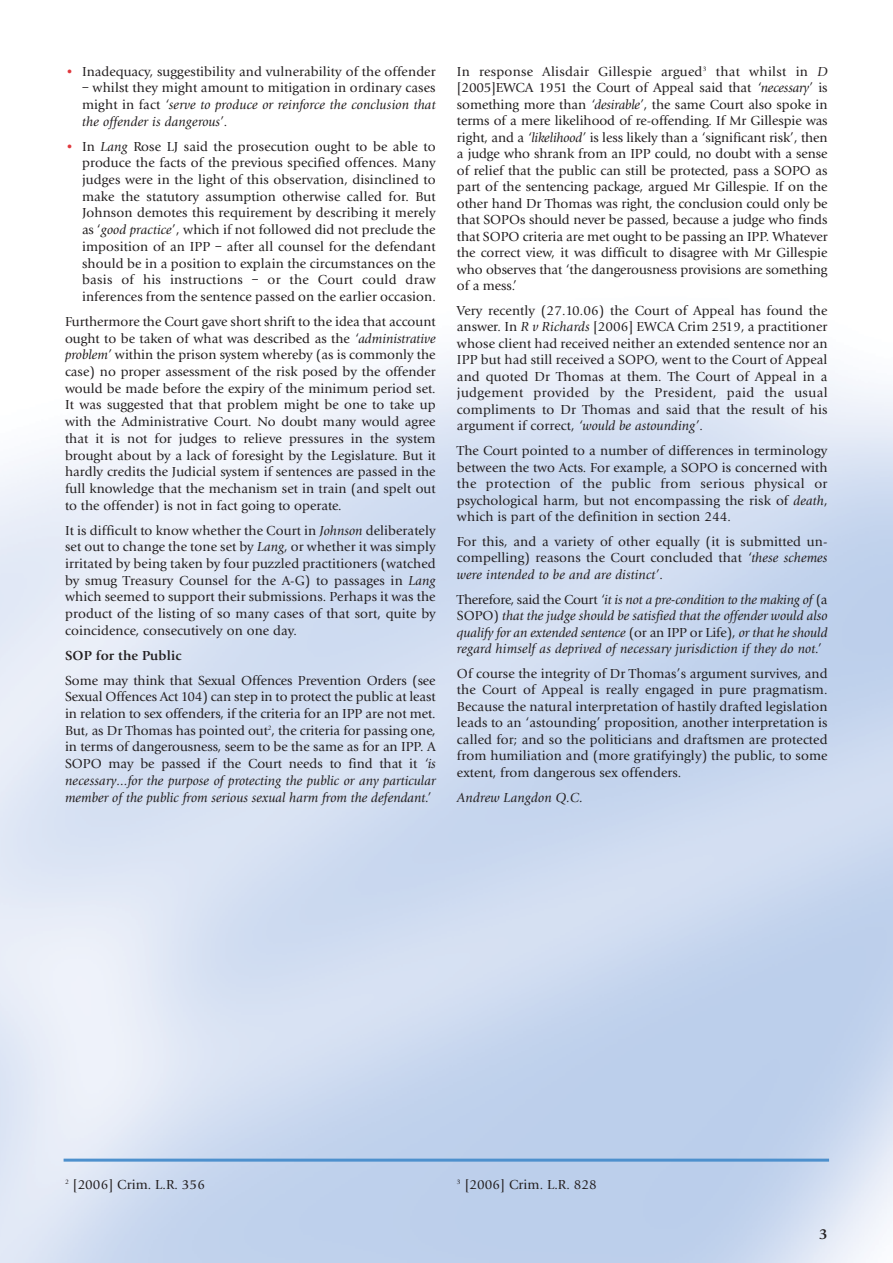
<style>
.page{position:relative;width:893px;height:1263px;background:#fff}
.page>*{position:absolute;margin:0;border:0;box-sizing:border-box;transform-origin:0 0}
.t1{font:700 15px "Giovanni";color:#231f20}
.t2{font:13.5px/16.6px "Giovanni";letter-spacing:.005em;color:#231f20;text-align:justify}
.t3{font:italic 13.5px/16.5px "Giovanni";letter-spacing:.01em;color:#231f20;text-align:justify}
.t4{font:700 13.5px "Giovanni";letter-spacing:.01em;color:#231f20}
.s1{font-weight:700;color:#e0393e}
.s2{font-style:normal}
.s3{font-style:italic}
</style>
<div class="page">
<hr style="left:64px;top:1159px;width:765px;height:3px;background:#4d90cd">
<p class="t2" style="left:65px;top:64px;width:372px"><span class="s1">•</span> Inadequacy, suggestibility and vulnerability of the offender</p>
<p class="t3" style="left:82px;top:81px;width:355px"><span class="s2">– whilst they might amount to mitigation in ordinary cases might in fact</span> ‘serve to produce or reinforce the conclusion that the offender is dangerous’<span class="s2">.</span></p>
<p class="t2" style="left:82px;top:139px;width:355px;text-indent:-17px"><span class="s1">•</span> In <span class="s3">Lang</span> Rose LJ said the prosecution ought to be able to produce the facts of the previous specified offences. Many judges were in the light of this observation, disinclined to make the statutory assumption otherwise called for. But Johnson demotes this requirement by describing it merely as ‘<span class="s3">good practice</span>’, which if not followed did not preclude the imposition of an IPP – after all counsel for the defendant should be in a position to explain the circumstances on the basis of his instructions – or the Court could draw inferences from the sentence passed on the earlier occasion.</p>
<p class="t2" style="left:65px;top:314px;width:372px">Furthermore the Court gave short shrift to the idea that account ought to be taken of what was described as the <span class="s3">‘administrative problem’</span> within the prison system whereby (as is commonly the case) no proper assessment of the risk posed by the offender would be made before the expiry of the minimum period set.<br>It was suggested that that problem might be one to take up with the Administrative Court. No doubt many would agree that it is not for judges to relieve pressures in the system brought about by a lack of foresight by the Legislature. But it hardly credits the Judicial system if sentences are passed in the full knowledge that the mechanism set in train (and spelt out to the offender) is not in fact going to operate.</p>
<p class="t2" style="left:65px;top:523px;width:372px">It is difficult to know whether the Court in <span class="s3">Johnson</span> deliberately set out to change the tone set by <span class="s3">Lang</span>, or whether it was simply irritated by being taken by four puzzled practitioners (watched by smug Treasury Counsel for the A-G) to passages in <span class="s3">Lang </span>which seemed to support their submissions. Perhaps it was the product of the listing of so many cases of that sort, quite by coincidence, consecutively on one day.</p>
<p class="t4" style="left:65px;top:650px;width:118px">SOP for the Public</p>
<p class="t2" style="left:65px;top:673px;width:372px">Some may think that Sexual Offences Prevention Orders (see Sexual Offences Act 104) can step in to protect the public at least in relation to sex offenders, if the criteria for an IPP are not met.<br>But, as Dr Thomas has pointed out<sup>2</sup>, the criteria for passing one, in terms of dangerousness, seem to be the same as for an IPP. A SOPO may be passed if the Court needs to find that it <span class="s3">‘is necessary…for the purpose of protecting the public or any particular member of the public from serious sexual harm from the defendant.’</span></p>
<p class="t2" style="left:457px;top:64px;width:372px">In response Alisdair Gillespie argued<sup>3</sup> that whilst in <span class="s3">D </span>[2005]EWCA 1951 the Court of Appeal said that <span class="s3">‘necessary’</span> is something more than <span class="s3">‘desirable’</span>, the same Court also spoke in terms of a mere likelihood of re-offending. If Mr Gillespie was right, and a <span class="s3">‘likelihood’</span> is less likely than a ‘significant risk’, then a judge who shrank from an IPP could, no doubt with a sense of relief that the public can still be protected, pass a SOPO as part of the sentencing package, argued Mr Gillespie. If on the other hand Dr Thomas was right, the conclusion could only be that SOPOs should never be passed, because a judge who finds that SOPO criteria are met ought to be passing an IPP. Whatever the correct view, it was difficult to disagree with Mr Gillespie who observes that ‘the dangerousness provisions are something of a mess.’</p>
<p class="t2" style="left:457px;top:303px;width:372px">Very recently (27.10.06) the Court of Appeal has found the answer. In <span class="s3">R v Richards</span> [2006] EWCA Crim 2519, a practitioner whose client had received neither an extended sentence nor an IPP but had still received a SOPO, went to the Court of Appeal and quoted Dr Thomas at them. The Court of Appeal in a judgement provided by the President, paid the usual compliments to Dr Thomas and said that the result of his argument if correct, <span class="s3">‘would be astounding’</span>.</p>
<p class="t2" style="left:457px;top:444px;width:372px">The Court pointed to a number of differences in terminology between the two Acts. For example, a SOPO is concerned with the protection of the public from serious physical or psychological harm, but not encompassing the risk of <span class="s3">death</span>, which is part of the definition in section 244.</p>
<p class="t2" style="left:457px;top:534px;width:372px">For this, and a variety of other equally (it is submitted un&shy;compelling) reasons the Court concluded that <span class="s3">‘these schemes were intended to be and are distinct’</span>.</p>
<p class="t3" style="left:457px;top:592px;width:372px"><span class="s2">Therefore, said the Court</span> ‘it is not a pre-condition to the making of <span class="s2">(a SOPO)</span> that the judge should be satisfied that the offender would also qualify for an extended sentence <span class="s2">(or an IPP or Life),</span> or that he should regard himself as deprived of necessary jurisdiction if they do not.’</p>
<p class="t2" style="left:457px;top:666px;width:372px">Of course the integrity of Dr Thomas’s argument survives, and the Court of Appeal is really engaged in pure pragmatism.<br>Because the natural interpretation of hastily drafted legislation leads to an ‘astounding’ proposition, another interpretation is called for; and so the politicians and draftsmen are protected from humiliation and (more gratifyingly) the public, to some extent, from dangerous sex offenders.</p>
<p class="t3" style="left:457px;top:790px;width:128px">Andrew Langdon Q.C.</p>
<p class="t2" style="left:65px;top:1178px;width:141px"><sup>2</sup> [2006] Crim. L.R. 356</p>
<p class="t2" style="left:457px;top:1178px;width:141px"><sup>3</sup> [2006] Crim. L.R. 828</p>
<p class="t1" style="left:819px;top:1228px;width:10px">3</p>
</div>
